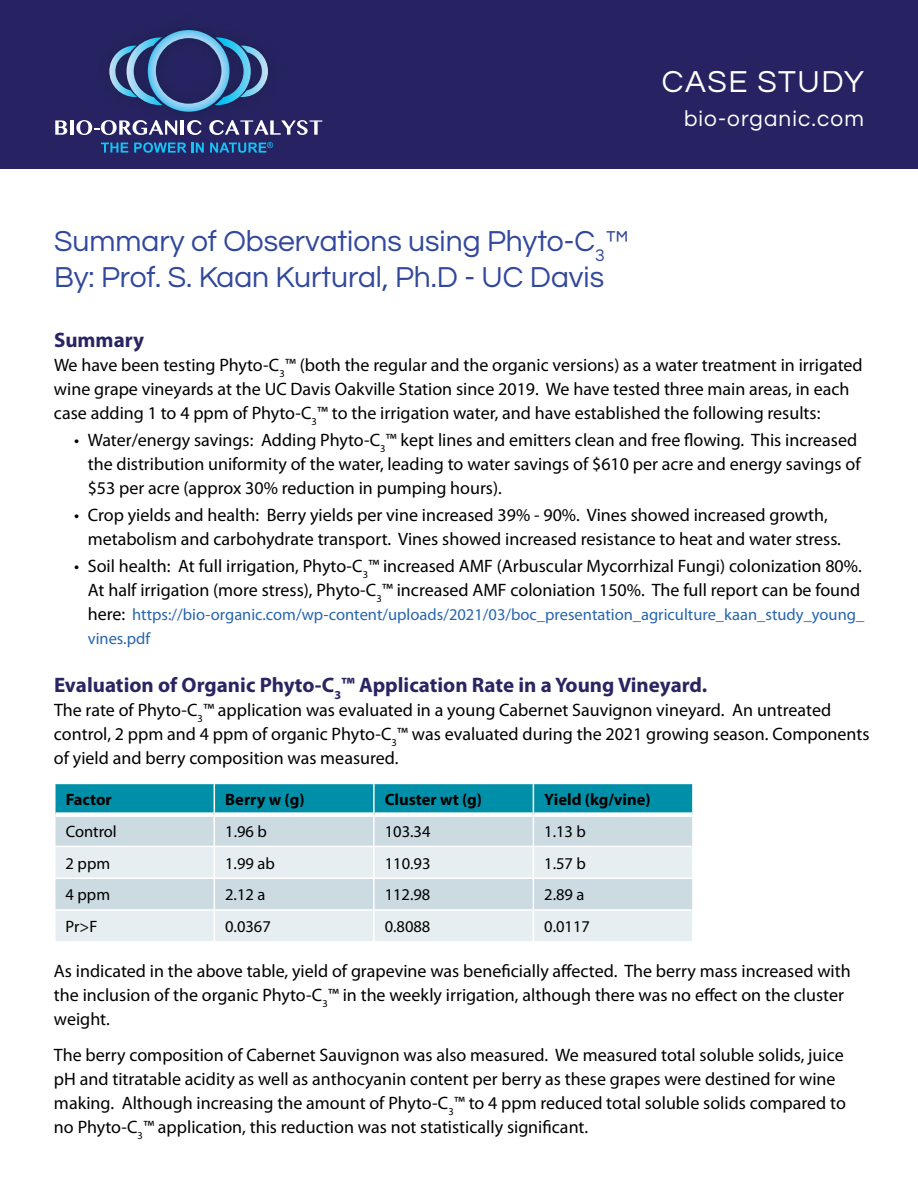
<style>
.page{position:relative;width:918px;height:1188px;background:#fff}
.page>*{position:absolute;margin:0;border:0;box-sizing:border-box;transform-origin:0 0}
.t1{font:31.5px "Questrial";letter-spacing:.05em;color:#fff}
.t2{font:30px/36px "Questrial";color:#31489c}
.t3{font:22.5px "Questrial";letter-spacing:.05em;color:#fff}
.t4{font:700 21px "Myriad Pro";color:#292562}
.t5{font:18px/24px "Myriad Pro";color:#000}
.t6{font:16.5px/24px "Myriad Pro";color:#2765b0}
.t7{font:16.5px "Myriad Pro";color:#000}
.t8{font:700 16.5px "Myriad Pro";color:#000}
.s1{font-size:18px;color:#000}
</style>
<div class="page">
<div style="left:0;top:0;width:918px;height:169px;background:#272362"></div>
<svg style="left:101px;top:143px;width:27px;height:10px"></svg>
<svg style="left:134px;top:142px;width:70px;height:11px"></svg>
<svg style="left:210px;top:142px;width:63px;height:11px"></svg>
<svg style="left:55px;top:120px;width:12px;height:15px"></svg>
<hr style="left:70px;top:120px;width:4px;height:15px;background:#fff">
<svg style="left:76px;top:120px;width:101px;height:15px"></svg>
<hr style="left:181px;top:120px;width:3px;height:15px;background:#fff">
<svg style="left:187px;top:120px;width:15px;height:15px"></svg>
<svg style="left:209px;top:120px;width:113px;height:15px"></svg>
<svg style="left:109px;top:30px;width:159px;height:82px"></svg>
<div style="left:56px;top:784px;width:636px;height:28px;background:#008fa8"></div>
<div style="left:56px;top:817px;width:636px;height:29px;background:#cbdbe1"></div>
<svg style="left:56px;top:847px;width:636px;height:94px;background:#dde7eb"></svg>
<hr style="left:54px;top:877px;width:160px;height:2px;background:#fff">
<hr style="left:214px;top:877px;width:160px;height:2px;background:#fff">
<hr style="left:374px;top:877px;width:159px;height:2px;background:#fff">
<hr style="left:533px;top:877px;width:161px;height:2px;background:#fff">
<hr style="left:54px;top:909px;width:160px;height:2px;background:#fff">
<hr style="left:214px;top:909px;width:160px;height:2px;background:#fff">
<hr style="left:374px;top:909px;width:159px;height:2px;background:#fff">
<hr style="left:533px;top:909px;width:161px;height:2px;background:#fff">
<hr style="left:214px;top:784px;width:1px;height:31px;background:#fff">
<hr style="left:373px;top:784px;width:2px;height:31px;background:#fff">
<hr style="left:533px;top:784px;width:1px;height:31px;background:#fff">
<hr style="left:214px;top:815px;width:1px;height:31px;background:#fff">
<hr style="left:373px;top:815px;width:2px;height:31px;background:#fff">
<hr style="left:533px;top:815px;width:1px;height:31px;background:#fff">
<hr style="left:214px;top:847px;width:1px;height:30px;background:#fff">
<hr style="left:373px;top:847px;width:2px;height:30px;background:#fff">
<hr style="left:533px;top:847px;width:1px;height:30px;background:#fff">
<hr style="left:214px;top:879px;width:1px;height:30px;background:#fff">
<hr style="left:373px;top:879px;width:2px;height:30px;background:#fff">
<hr style="left:533px;top:879px;width:1px;height:30px;background:#fff">
<hr style="left:214px;top:911px;width:1px;height:30px;background:#fff">
<hr style="left:373px;top:911px;width:2px;height:30px;background:#fff">
<hr style="left:533px;top:911px;width:1px;height:30px;background:#fff">
<h1 class="t1" style="left:662px;top:66px;width:204px">CASE STUDY</h1>
<p class="t3" style="left:684px;top:108px;width:181px">bio-organic.com</p>
<h2 class="t2" style="left:54px;top:224px;width:577px">Summary of Observations using Phyto-C<sub>3</sub>™<br>By: Prof. S. Kaan Kurtural, Ph.D - UC Davis</h2>
<p class="t4" style="left:54px;top:327px;width:92px">Summary</p>
<p class="t5" style="left:54px;top:353px;width:810px">We have been testing Phyto-C<sub>3</sub>™ (both the regular and the organic versions) as a water treatment in irrigated wine grape vineyards at the UC Davis Oakville Station since 2019. We have tested three main areas, in each case adding 1 to 4 ppm of Phyto-C<sub>3</sub>™ to the irrigation water, and have established the following results:</p>
<p class="t5" style="left:88px;top:428px;width:774px;text-indent:-14px">• Water/energy savings: Adding Phyto-C<sub>3</sub>™ kept lines and emitters clean and free flowing. This increased the distribution uniformity of the water, leading to water savings of $610 per acre and energy savings of $53 per acre (approx 30% reduction in pumping hours).</p>
<p class="t5" style="left:88px;top:503px;width:755px;text-indent:-14px">• Crop yields and health: Berry yields per vine increased 39% - 90%. Vines showed increased growth, metabolism and carbohydrate transport. Vines showed increased resistance to heat and water stress.</p>
<p class="t5" style="left:74px;top:554px;width:789px;text-align:right">• Soil health: At full irrigation, Phyto-C<sub>3</sub>™ increased AMF (Arbuscular Mycorrhizal Fungi) colonization 80%.<br>At half irrigation (more stress), Phyto-C<sub>3</sub>™ increased AMF coloniation 150%. The full report can be found</p>
<p class="t6" style="left:88px;top:603px;width:778px"><span class="s1">here:</span> https://bio-organic.com/wp-content/uploads/2021/03/boc_presentation_agriculture_kaan_study_young_ vines.pdf</p>
<p class="t4" style="left:54px;top:672px;width:655px">Evaluation of Organic Phyto-C<sub>3</sub>™ Application Rate in a Young Vineyard.</p>
<p class="t5" style="left:54px;top:698px;width:817px">The rate of Phyto-C<sub>3</sub>™ application was evaluated in a young Cabernet Sauvignon vineyard. An untreated control, 2 ppm and 4 ppm of organic Phyto-C<sub>3</sub>™ was evaluated during the 2021 growing season. Components of yield and berry composition was measured.</p>
<p class="t8" style="left:66px;top:789px;width:48px">Factor</p>
<p class="t8" style="left:225px;top:789px;width:81px">Berry w (g)</p>
<p class="t8" style="left:385px;top:789px;width:99px">Cluster wt (g)</p>
<p class="t8" style="left:544px;top:789px;width:108px">Yield (kg/vine)</p>
<p class="t7" style="left:66px;top:821px;width:53px">Control</p>
<p class="t7" style="left:225px;top:821px;width:43px">1.96 b</p>
<p class="t7" style="left:385px;top:821px;width:47px">103.34</p>
<p class="t7" style="left:544px;top:821px;width:43px">1.13 b</p>
<p class="t7" style="left:66px;top:853px;width:46px">2 ppm</p>
<p class="t7" style="left:225px;top:853px;width:51px">1.99 ab</p>
<p class="t7" style="left:385px;top:853px;width:47px">110.93</p>
<p class="t7" style="left:544px;top:853px;width:43px">1.57 b</p>
<p class="t7" style="left:66px;top:885px;width:46px">4 ppm</p>
<p class="t7" style="left:225px;top:885px;width:42px">2.12 a</p>
<p class="t7" style="left:385px;top:885px;width:47px">112.98</p>
<p class="t7" style="left:544px;top:885px;width:42px">2.89 a</p>
<p class="t7" style="left:66px;top:916px;width:33px">Pr&gt;F</p>
<p class="t7" style="left:225px;top:916px;width:47px">0.0367</p>
<p class="t7" style="left:385px;top:916px;width:47px">0.8088</p>
<p class="t7" style="left:544px;top:916px;width:47px">0.0117</p>
<p class="t5" style="left:54px;top:959px;width:798px">As indicated in the above table, yield of grapevine was beneficially affected. The berry mass increased with the inclusion of the organic Phyto-C<sub>3</sub>™ in the weekly irrigation, although there was no effect on the cluster weight.</p>
<p class="t5" style="left:54px;top:1043px;width:794px">The berry composition of Cabernet Sauvignon was also measured. We measured total soluble solids, juice pH and titratable acidity as well as anthocyanin content per berry as these grapes were destined for wine making. Although increasing the amount of Phyto-C<sub>3</sub>™ to 4 ppm reduced total soluble solids compared to no Phyto-C<sub>3</sub>™ application, this reduction was not statistically significant.</p>
</div>
